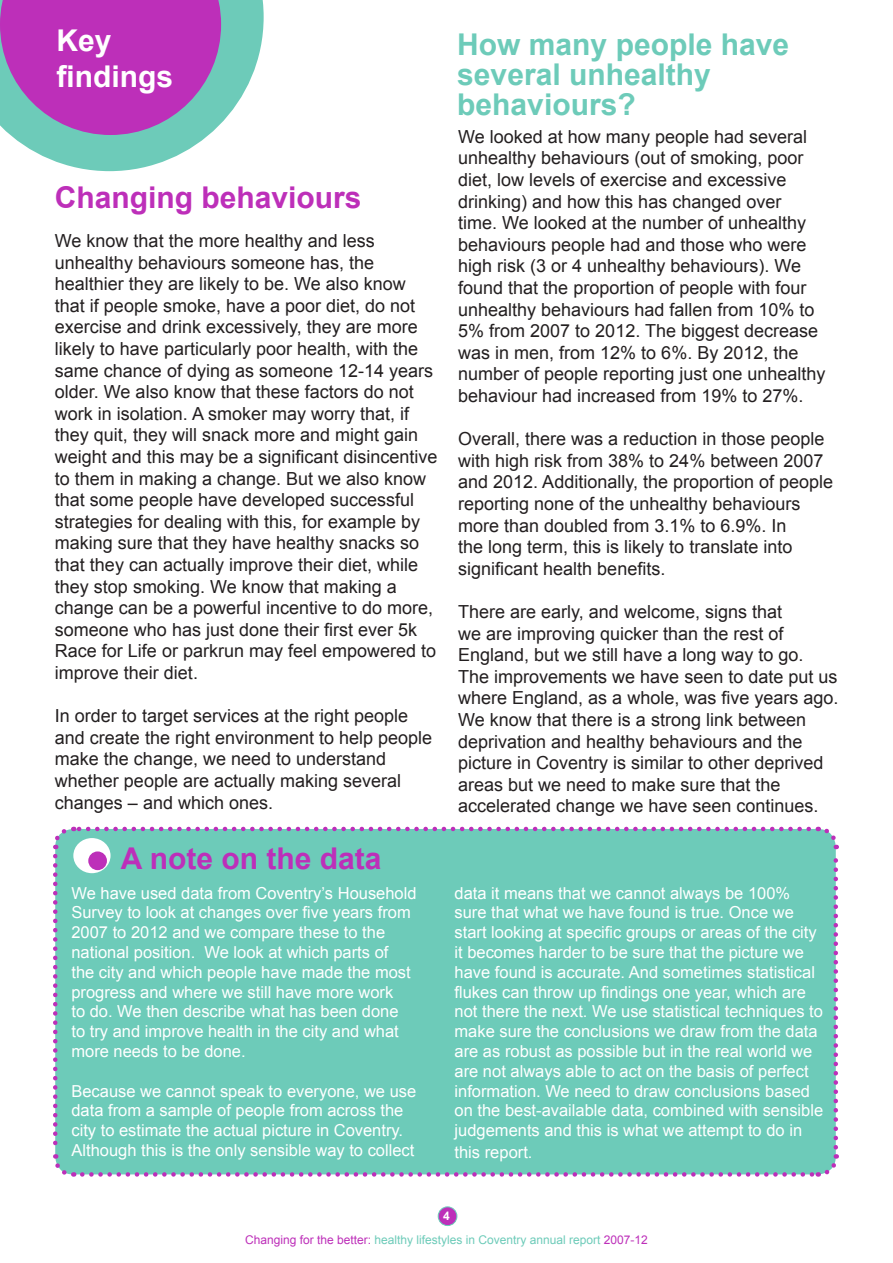
<style>
.page{position:relative;width:893px;height:1263px;background:#fff}
.page>*{position:absolute;margin:0;border:0;box-sizing:border-box;transform-origin:0 0}
.t1{font:700 30px/30px "Arial";color:#6dcbb9}
.t2{font:700 30px "Arial";color:#bd2fb9}
.t3{font:700 30px "Arial";color:#fff}
.t4{font:18px/21.6px "Arial";color:#231f20}
.t5{font:16.5px/19.8px "Arial";color:#fff}
.t6{font:12px/24px "Arial";color:#6dcbb9;text-align:center}
.s1{font-weight:700;color:#fff}
.s2{color:#bd2fb9}
</style>
<div class="page">
<div style="left:438px;top:1207px;width:19px;height:18px;background:#bd2fb9;border-radius:50%"></div>
<div style="left:438px;top:1206px;width:19px;height:20px;border:1px solid #6dcbb9;border-radius:50%"></div>
<div style="left:55px;top:829px;width:781px;height:345px;background:#6dcbb9;border-radius:18px"></div>
<svg style="left:53px;top:856px;width:21px;height:321px"></svg>
<svg style="left:82px;top:1154px;width:757px;height:23px"></svg>
<svg style="left:817px;top:826px;width:22px;height:321px"></svg>
<svg style="left:53px;top:826px;width:756px;height:23px"></svg>
<div style="left:73px;top:838px;width:38px;height:35px;background:#fff;border-radius:50%"></div>
<div style="left:88px;top:851px;width:19px;height:19px;background:#bd2fb9;border-radius:50%"></div>
<svg style="left:10px;top:0;width:254px;height:171px;fill:#6dcbb9"></svg>
<svg style="left:0;top:0;width:221px;height:135px;background:#af4ab9"></svg>
<p class="t3" style="left:56px;top:23px;width:57px">Key</p>
<p class="t3" style="left:56px;top:59px;width:118px">findings</p>
<p class="t2" style="left:55px;top:180px;width:308px">Changing behaviours</p>
<p class="t4" style="left:55px;top:230px;width:384px">We know that the more healthy and less unhealthy behaviours someone has, the healthier they are likely to be. We also know that if people smoke, have a poor diet, do not exercise and drink excessively, they are more likely to have particularly poor health, with the same chance of dying as someone 12-14 years older. We also know that these factors do not work in isolation. A smoker may worry that, if they quit, they will snack more and might gain weight and this may be a significant disincentive to them in making a change. But we also know that some people have developed successful strategies for dealing with this, for example by making sure that they have healthy snacks so that they can actually improve their diet, while they stop smoking. We know that making a change can be a powerful incentive to do more, someone who has just done their first ever 5k Race for Life or parkrun may feel empowered to improve their diet.</p>
<p class="t4" style="left:55px;top:705px;width:379px">In order to target services at the right people and create the right environment to help people make the change, we need to understand whether people are actually making several changes – and which ones.</p>
<p class="t2" style="left:121px;top:842px;width:262px">A note on the data</p>
<p class="t5" style="left:71px;top:883px;width:347px">We have used data from Coventry’s Household Survey to look at changes over five years from 2007 to 2012 and we compare these to the national position. We look at which parts of<br>the city and which people have made the most progress and where we still have more work<br>to do. We then describe what has been done<br>to try and improve health in the city and what more needs to be done.</p>
<p class="t5" style="left:71px;top:1081px;width:346px">Because we cannot speak to everyone, we use data from a sample of people from across the city to estimate the actual picture in Coventry.<br>Although this is the only sensible way to collect</p>
<p class="t1" style="left:457px;top:29px;width:333px">How many people have several unhealthy</p>
<p class="t1" style="left:457px;top:89px;width:180px">behaviours?</p>
<p class="t4" style="left:458px;top:126px;width:369px">We looked at how many people had several unhealthy behaviours (out of smoking, poor diet, low levels of exercise and excessive drinking) and how this has changed over<br>time. We looked at the number of unhealthy behaviours people had and those who were high risk (3 or 4 unhealthy behaviours). We found that the proportion of people with four unhealthy behaviours had fallen from 10% to 5% from 2007 to 2012. The biggest decrease was in men, from 12% to 6%. By 2012, the number of people reporting just one unhealthy behaviour had increased from 19% to 27%.</p>
<p class="t4" style="left:458px;top:428px;width:376px">Overall, there was a reduction in those people with high risk from 38% to 24% between 2007 and 2012. Additionally, the proportion of people reporting none of the unhealthy behaviours more than doubled from 3.1% to 6.9%. In<br>the long term, this is likely to translate into significant health benefits.</p>
<p class="t4" style="left:458px;top:601px;width:382px">There are early, and welcome, signs that<br>we are improving quicker than the rest of England, but we still have a long way to go.<br>The improvements we have seen to date put us where England, as a whole, was five years ago.<br>We know that there is a strong link between deprivation and healthy behaviours and the picture in Coventry is similar to other deprived areas but we need to make sure that the accelerated change we have seen continues.</p>
<p class="t5" style="left:455px;top:883px;width:370px">data it means that we cannot always be 100% sure that what we have found is true. Once we start looking at specific groups or areas of the city it becomes harder to be sure that the picture we have found is accurate. And sometimes statistical flukes can throw up findings one year, which are not there the next. We use statistical techniques to make sure the conclusions we draw from the data are as robust as possible but in the real world we are not always able to act on the basis of perfect information. We need to draw conclusions based on the best-available data, combined with sensible judgements and this is what we attempt to do in</p>
<p class="t5" style="left:455px;top:1142px;width:79px">this report.</p>
<p class="t6" style="left:245px;top:1204px;width:404px"><span class="s1">4<br></span><span class="s2">Changing for the better:</span> healthy lifestyles in Coventry annual report <span class="s2">2007-12</span></p>
</div>
